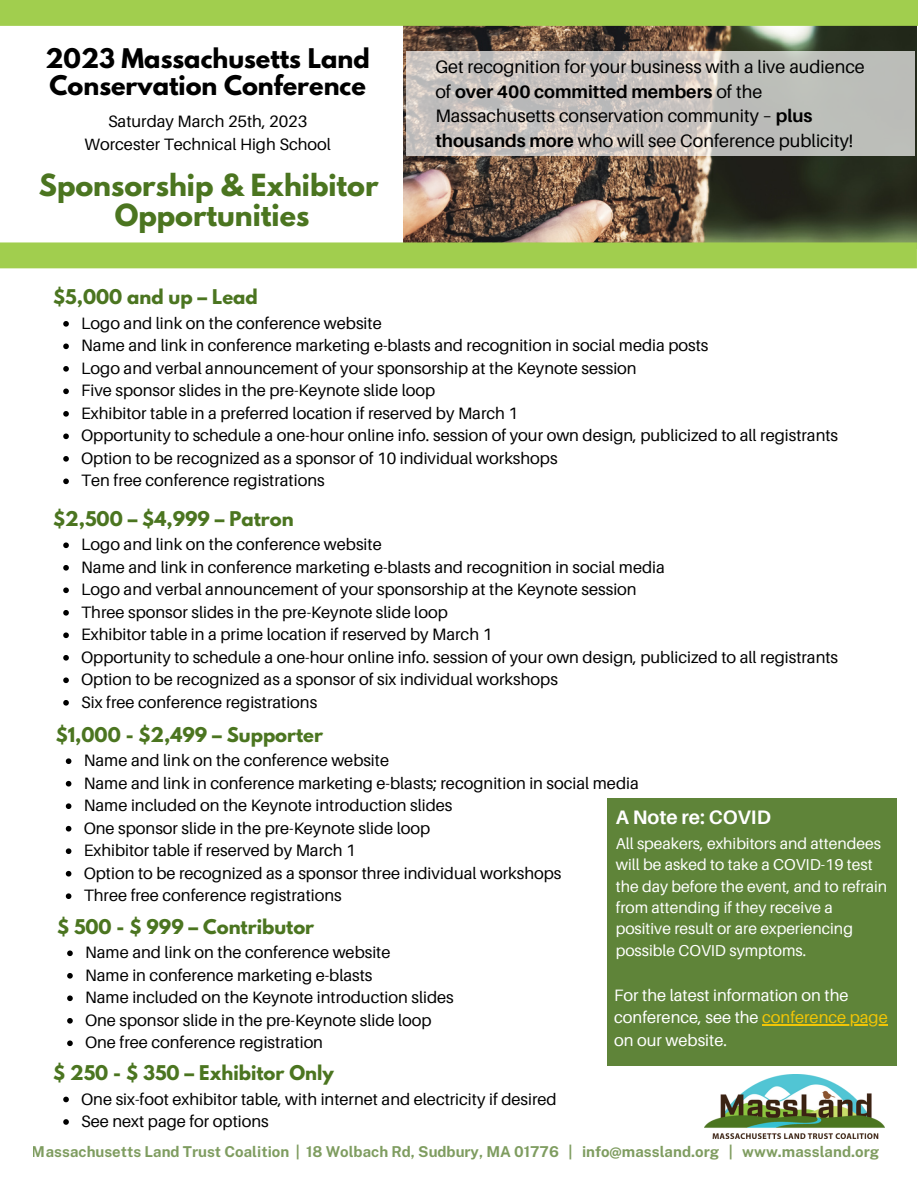
<style>
.page{position:relative;width:918px;height:1188px;background:#fff}
.page>*{position:absolute;margin:0;border:0;box-sizing:border-box;transform-origin:0 0}
.t1{font:700 27px/29.2px "League Spartan";color:#4b7520;text-align:center}
.t2{font:700 24px/26.8px "League Spartan";color:#000}
.t3{font:700 19.5px "Aileron";color:#fff}
.t4{font:18px/24.8px "Aileron";color:#000}
.t5{font:700 18px "League Spartan";color:#4b7520}
.t6{font:16.5px/22.5px "Aileron";color:#000}
.t7{font:16.5px/22.5px "Aileron";color:#fff}
.t8{font:15.75px/21.3px "Aileron";color:#fff}
.t9{font:700 15px "Public Sans";color:#4b7520}
.s1{font-weight:700}
.s2{color:#f1c506}
</style>
<div class="page">
<img style="left:404px;top:26px;width:513px;height:216px">
<div style="left:0;top:0;width:918px;height:26px;background:#a1ce4e"></div>
<div style="left:608px;top:798px;width:289px;height:267px;background:#5f8439"></div>
<svg style="left:406px;top:51px;width:509px;height:104px;background:#c5c2be"></svg>
<div style="left:0;top:242px;width:917px;height:26px;background:#a1ce4e"></div>
<svg style="left:63px;top:542px;width:6px;height:6px"></svg>
<svg style="left:63px;top:565px;width:6px;height:6px"></svg>
<svg style="left:63px;top:587px;width:6px;height:6px"></svg>
<svg style="left:63px;top:610px;width:6px;height:6px"></svg>
<svg style="left:63px;top:632px;width:6px;height:6px"></svg>
<svg style="left:63px;top:655px;width:6px;height:6px"></svg>
<svg style="left:63px;top:677px;width:6px;height:6px"></svg>
<svg style="left:63px;top:700px;width:6px;height:6px"></svg>
<svg style="left:63px;top:321px;width:6px;height:6px"></svg>
<svg style="left:63px;top:344px;width:6px;height:5px"></svg>
<svg style="left:63px;top:366px;width:6px;height:6px"></svg>
<svg style="left:63px;top:389px;width:6px;height:5px"></svg>
<svg style="left:63px;top:411px;width:6px;height:6px"></svg>
<svg style="left:63px;top:434px;width:6px;height:5px"></svg>
<svg style="left:63px;top:456px;width:6px;height:6px"></svg>
<svg style="left:63px;top:479px;width:6px;height:5px"></svg>
<svg style="left:66px;top:758px;width:5px;height:6px"></svg>
<svg style="left:66px;top:781px;width:5px;height:6px"></svg>
<svg style="left:66px;top:803px;width:5px;height:6px"></svg>
<svg style="left:66px;top:826px;width:5px;height:6px"></svg>
<svg style="left:66px;top:848px;width:5px;height:6px"></svg>
<svg style="left:66px;top:871px;width:5px;height:6px"></svg>
<svg style="left:66px;top:893px;width:5px;height:6px"></svg>
<svg style="left:67px;top:950px;width:6px;height:6px"></svg>
<svg style="left:67px;top:973px;width:6px;height:6px"></svg>
<svg style="left:67px;top:995px;width:6px;height:6px"></svg>
<svg style="left:67px;top:1018px;width:6px;height:6px"></svg>
<svg style="left:67px;top:1040px;width:6px;height:6px"></svg>
<hr style="left:762px;top:1024px;width:126px;height:1px;background:#f1c506">
<svg style="left:63px;top:1097px;width:6px;height:5px"></svg>
<svg style="left:63px;top:1119px;width:6px;height:6px"></svg>
<img style="left:704px;top:1074px;width:180px;height:64px">
<h2 class="t2" style="left:46px;top:48px;width:326px">2023 Massachusetts Land<br>Conservation Conference</h2>
<p class="t6" style="left:85px;top:110px;width:248px;text-align:center">Saturday March 25th, 2023<br>Worcester Technical High School</p>
<h1 class="t1" style="left:39px;top:174px;width:341px">Sponsorship &amp; Exhibitor<br>Opportunities</h1>
<p class="t5" style="left:53px;top:288px;width:206px">$5,000 and up – Lead</p>
<p class="t4" style="left:435px;top:54px;width:431px">Get recognition for your business with a live audience of <span class="s1">over 400 committed members</span> of the Massachusetts conservation community – <span class="s1">plus thousands more</span> who will see Conference publicity!</p>
<p class="t6" style="left:81px;top:312px;width:759px">Logo and link on the conference website<br>Name and link in conference marketing e-blasts and recognition in social media posts<br>Logo and verbal announcement of your sponsorship at the Keynote session<br>Five sponsor slides in the pre-Keynote slide loop<br>Exhibitor table in a preferred location if reserved by March 1<br>Opportunity to schedule a one-hour online info. session of your own design, publicized to all registrants Option to be recognized as a sponsor of 10 individual workshops<br>Ten free conference registrations</p>
<p class="t5" style="left:53px;top:509px;width:242px">$2,500 – $4,999 – Patron</p>
<p class="t6" style="left:81px;top:533px;width:759px">Logo and link on the conference website<br>Name and link in conference marketing e-blasts and recognition in social media<br>Logo and verbal announcement of your sponsorship at the Keynote session<br>Three sponsor slides in the pre-Keynote slide loop<br>Exhibitor table in a prime location if reserved by March 1<br>Opportunity to schedule a one-hour online info. session of your own design, publicized to all registrants Option to be recognized as a sponsor of six individual workshops<br>Six free conference registrations</p>
<p class="t5" style="left:56px;top:725px;width:269px">$1,000 - $2,499 – Supporter</p>
<p class="t6" style="left:84px;top:749px;width:557px">Name and link on the conference website<br>Name and link in conference marketing e-blasts; recognition in social media Name included on the Keynote introduction slides<br>One sponsor slide in the pre-Keynote slide loop<br>Exhibitor table if reserved by March 1<br>Option to be recognized as a sponsor three individual workshops<br>Three free conference registrations</p>
<p class="t3" style="left:616px;top:805px;width:157px">A Note re: COVID</p>
<p class="t8" style="left:616px;top:832px;width:273px">All speakers, exhibitors and attendees will be asked to take a COVID-19 test the day before the event, and to refrain from attending if they receive a positive result or are experiencing possible COVID symptoms.</p>
<p class="t7" style="left:614px;top:983px;width:275px">For the latest information on the conference, see the <span class="s2">conference page </span>on our website.</p>
<p class="t5" style="left:57px;top:917px;width:259px">$ 500 - $ 999 – Contributor</p>
<p class="t6" style="left:85px;top:941px;width:370px">Name and link on the conference website<br>Name in conference marketing e-blasts<br>Name included on the Keynote introduction slides One sponsor slide in the pre-Keynote slide loop One free conference registration</p>
<p class="t5" style="left:53px;top:1064px;width:282px">$ 250 - $ 350 – Exhibitor Only</p>
<p class="t6" style="left:81px;top:1087px;width:477px">One six-foot exhibitor table, with internet and electricity if desired<br>See next page for options</p>
<p class="t9" style="left:32px;top:1143px;width:849px">Massachusetts Land Trust Coalition | 18 Wolbach Rd, Sudbury, MA 01776 | info@massland.org | www.massland.org</p>
</div>
